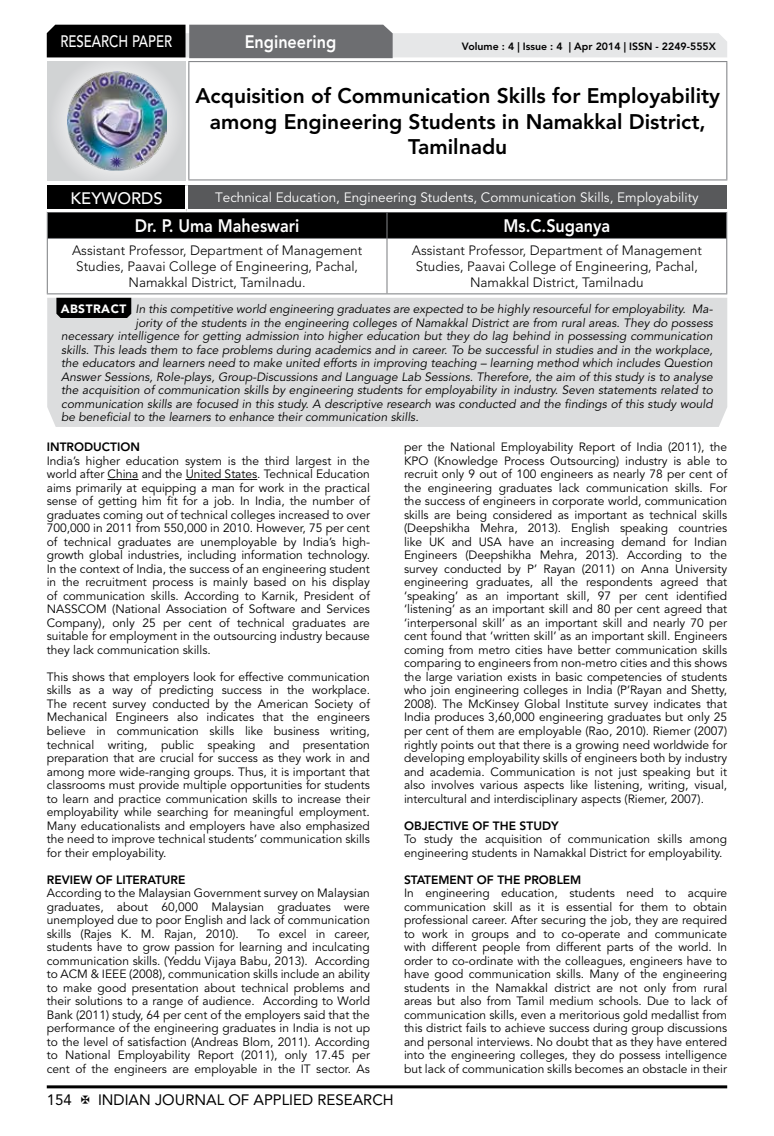
<style>
.page{position:relative;width:774px;height:1136px;background:#fff}
.page>*{position:absolute;margin:0;border:0;box-sizing:border-box;transform-origin:0 0}
.t1{font:800 21px/25.2px "Avenir LT Std";color:#000;text-align:center}
.t2{font:800 18px "Avenir LT Std";color:#fff;scale:.9 1}
.t3{font:500 16.5px "Avenir LT Std";color:#fff;scale:.8 1}
.t4{font:500 16.5px "Avenir LT Std";color:#fff}
.t5{font:15px "Avenir LT Std";color:#000}
.t6{font:300 13.5px/16.2px "Avenir LT Std";color:#000;text-align:center}
.t7{font:13.5px "Avenir LT Std";color:#fff}
.t8{font:12px/13.5px "Avenir LT Std";color:#000;text-align:justify}
.t9{font:italic 12px "Avenir LT Std";color:#000}
.t10{font:800 12px "Avenir LT Std";color:#000}
.t11{font:800 10.5px "Avenir LT Std";color:#000}
.s1{font-weight:900;font-style:normal;color:#fff}
</style>
<div class="page">
<hr style="left:47px;top:1085px;width:680px;height:3px;background:#000">
<div style="left:48px;top:62px;width:137px;height:118px;background:linear-gradient(to right,#d9dadb,#d9dadb)"></div>
<img style="left:68px;top:71px;width:99px;height:100px">
<svg style="left:47px;top:25px;width:680px;height:33px;background:#979899"></svg>
<hr style="left:188px;top:61px;width:539px;height:1px;background:#808285">
<hr style="left:188px;top:62px;width:1px;height:117px;background:#808285">
<hr style="left:726px;top:62px;width:1px;height:117px;background:#808285">
<hr style="left:188px;top:179px;width:539px;height:1px;background:#808285">
<div style="left:47px;top:212px;width:680px;height:26px;background:#000"></div>
<hr style="left:47px;top:238px;width:340px;height:1px;background:#808285">
<hr style="left:47px;top:239px;width:1px;height:54px;background:#808285">
<hr style="left:387px;top:238px;width:340px;height:1px;background:#808285">
<hr style="left:386px;top:239px;width:1px;height:54px;background:#808285">
<hr style="left:726px;top:239px;width:1px;height:54px;background:#808285">
<hr style="left:47px;top:293px;width:340px;height:1px;background:#808285">
<hr style="left:387px;top:293px;width:340px;height:1px;background:#808285">
<div style="left:47px;top:185px;width:139px;height:25px;background:#000"></div>
<div style="left:186px;top:185px;width:541px;height:25px;background:#58595b"></div>
<hr style="left:185px;top:185px;width:3px;height:24px;background:#fff">
<hr style="left:47px;top:209px;width:139px;height:3px;background:#fff">
<hr style="left:186px;top:209px;width:541px;height:3px;background:#fff">
<div style="left:47px;top:298px;width:680px;height:129px;background:#dcddde"></div>
<svg style="left:56px;top:298px;width:75px;height:20px"></svg>
<hr style="left:108px;top:479px;width:30px;height:1px;background:#000">
<hr style="left:186px;top:479px;width:71px;height:1px;background:#000">
<h3 class="t3" style="left:60px;top:32px;width:139px">RESEARCH PAPER</h3>
<h2 class="t2" style="left:245px;top:31px;width:103px">Engineering</h2>
<p class="t11" style="left:462px;top:41px;width:255px">Volume : 4 | Issue : 4 | Apr 2014 | ISSN - 2249-555X</p>
<h1 class="t1" style="left:195px;top:84px;width:526px">Acquisition of Communication Skills for Employability among Engineering Students in Namakkal District,<br>Tamilnadu</h1>
<h3 class="t4" style="left:71px;top:189px;width:94px">KEYWORDS</h3>
<p class="t7" style="left:215px;top:189px;width:485px">Technical Education, Engineering Students, Communication Skills, Employability</p>
<h2 class="t2" style="left:135px;top:215px;width:184px">Dr. P. Uma Maheswari</h2>
<h2 class="t2" style="left:503px;top:215px;width:120px">Ms.C.Suganya</h2>
<p class="t6" style="left:72px;top:242px;width:292px">Assistant Professor, Department of Management<br>Studies, Paavai College of Engineering, Pachal,<br>Namakkal District, Tamilnadu.</p>
<p class="t6" style="left:412px;top:242px;width:292px">Assistant Professor, Department of Management<br>Studies, Paavai College of Engineering, Pachal,<br>Namakkal District, Tamilnadu</p>
<p class="t9" style="left:61px;top:302px;width:654px"><span class="s1">ABSTRACT</span> In this competitive world engineering graduates are expected to be highly resourceful for employability. Ma-</p>
<p class="t9" style="left:136px;top:315px;width:579px">jority of the students in the engineering colleges of Namakkal District are from rural areas. They do possess</p>
<p class="t9" style="left:61px;top:329px;width:653px">necessary intelligence for getting admission into higher education but they do lag behind in possessing communication</p>
<p class="t9" style="left:61px;top:342px;width:653px">skills. This leads them to face problems during academics and in career. To be successful in studies and in the workplace,</p>
<p class="t9" style="left:61px;top:356px;width:653px">the educators and learners need to make united efforts in improving teaching – learning method which includes Question</p>
<p class="t9" style="left:61px;top:369px;width:653px">Answer Sessions, Role-plays, Group-Discussions and Language Lab Sessions. Therefore, the aim of this study is to analyse</p>
<p class="t9" style="left:61px;top:383px;width:653px">the acquisition of communication skills by engineering students for employability in industry. Seven statements related to</p>
<p class="t9" style="left:61px;top:396px;width:653px">communication skills are focused in this study. A descriptive research was conducted and the findings of this study would</p>
<p class="t9" style="left:61px;top:410px;width:359px">be beneficial to the learners to enhance their communication skills.</p>
<p class="t10" style="left:47px;top:440px;width:95px">INTRODUCTION</p>
<p class="t8" style="left:47px;top:454px;width:325px">India’s higher education system is the third largest in the world after China and the United States. Technical Education aims primarily at equipping a man for work in the practical sense of getting him fit for a job. In India, the number of graduates coming out of technical colleges increased to over 700,000 in 2011 from 550,000 in 2010. However, 75 per cent of technical graduates are unemployable by India’s high&shy;growth global industries, including information technology.<br>In the context of India, the success of an engineering student in the recruitment process is mainly based on his display of communication skills. According to Karnik, President of NASSCOM (National Association of Software and Services Company), only 25 per cent of technical graduates are suitable for employment in the outsourcing industry because they lack communication skills.</p>
<p class="t8" style="left:47px;top:670px;width:325px">This shows that employers look for effective communication skills as a way of predicting success in the workplace.<br>The recent survey conducted by the American Society of Mechanical Engineers also indicates that the engineers believe in communication skills like business writing, technical writing, public speaking and presentation preparation that are crucial for success as they work in and among more wide-ranging groups. Thus, it is important that classrooms must provide multiple opportunities for students to learn and practice communication skills to increase their employability while searching for meaningful employment.<br>Many educationalists and employers have also emphasized the need to improve technical students’ communication skills for their employability.</p>
<p class="t10" style="left:47px;top:872px;width:140px">REVIEW OF LITERATURE</p>
<p class="t8" style="left:47px;top:886px;width:325px">According to the Malaysian Government survey on Malaysian graduates, about 60,000 Malaysian graduates were unemployed due to poor English and lack of communication skills (Rajes K. M. Rajan, 2010).</p>
<p class="t8" style="left:47px;top:926px;width:325px;text-indent:210px">To excel in career, students have to grow passion for learning and inculcating communication skills. (Yeddu Vijaya Babu, 2013). According to ACM &amp; IEEE (2008), communication skills include an ability to make good presentation about technical problems and their solutions to a range of audience. According to World Bank (2011) study, 64 per cent of the employers said that the performance of the engineering graduates in India is not up to the level of satisfaction (Andreas Blom, 2011). According to National Employability Report (2011), only 17.45 per cent of the engineers are employable in the IT sector. As</p>
<p class="t5" style="left:47px;top:1090px;width:27px">154</p>
<p class="t5" style="left:98px;top:1090px;width:297px">INDIAN JOURNAL OF APPLIED RESEARCH</p>
<p class="t8" style="left:404px;top:440px;width:325px">per the National Employability Report of India (2011), the KPO (Knowledge Process Outsourcing) industry is able to recruit only 9 out of 100 engineers as nearly 78 per cent of the engineering graduates lack communication skills. For the success of engineers in corporate world, communication skills are being considered as important as technical skills (Deepshikha Mehra, 2013). English speaking countries like UK and USA have an increasing demand for Indian Engineers (Deepshikha Mehra, 2013). According to the survey conducted by P’ Rayan (2011) on Anna University engineering graduates, all the respondents agreed that ‘speaking’ as an important skill, 97 per cent identified ‘listening’ as an important skill and 80 per cent agreed that ‘interpersonal skill’ as an important skill and nearly 70 per cent found that ‘written skill’ as an important skill. Engineers coming from metro cities have better communication skills comparing to engineers from non-metro cities and this shows the large variation exists in basic competencies of students who join engineering colleges in India (P’Rayan and Shetty, 2008). The McKinsey Global Institute survey indicates that India produces 3,60,000 engineering graduates but only 25 per cent of them are employable (Rao, 2010). Riemer (2007) rightly points out that there is a growing need worldwide for developing employability skills of engineers both by industry and academia. Communication is not just speaking but it also involves various aspects like listening, writing, visual, intercultural and interdisciplinary aspects (Riemer, 2007).</p>
<p class="t10" style="left:404px;top:818px;width:156px">OBJECTIVE OF THE STUDY</p>
<p class="t8" style="left:404px;top:832px;width:325px">To study the acquisition of communication skills among engineering students in Namakkal District for employability.</p>
<p class="t10" style="left:404px;top:872px;width:179px">STATEMENT OF THE PROBLEM</p>
<p class="t8" style="left:404px;top:886px;width:325px">In engineering education, students need to acquire communication skill as it is essential for them to obtain professional career. After securing the job, they are required to work in groups and to co-operate and communicate with different people from different parts of the world. In order to co-ordinate with the colleagues, engineers have to have good communication skills. Many of the engineering students in the Namakkal district are not only from rural areas but also from Tamil medium schools. Due to lack of communication skills, even a meritorious gold medallist from this district fails to achieve success during group discussions and personal interviews. No doubt that as they have entered into the engineering colleges, they do possess intelligence but lack of communication skills becomes an obstacle in their</p>
</div>
